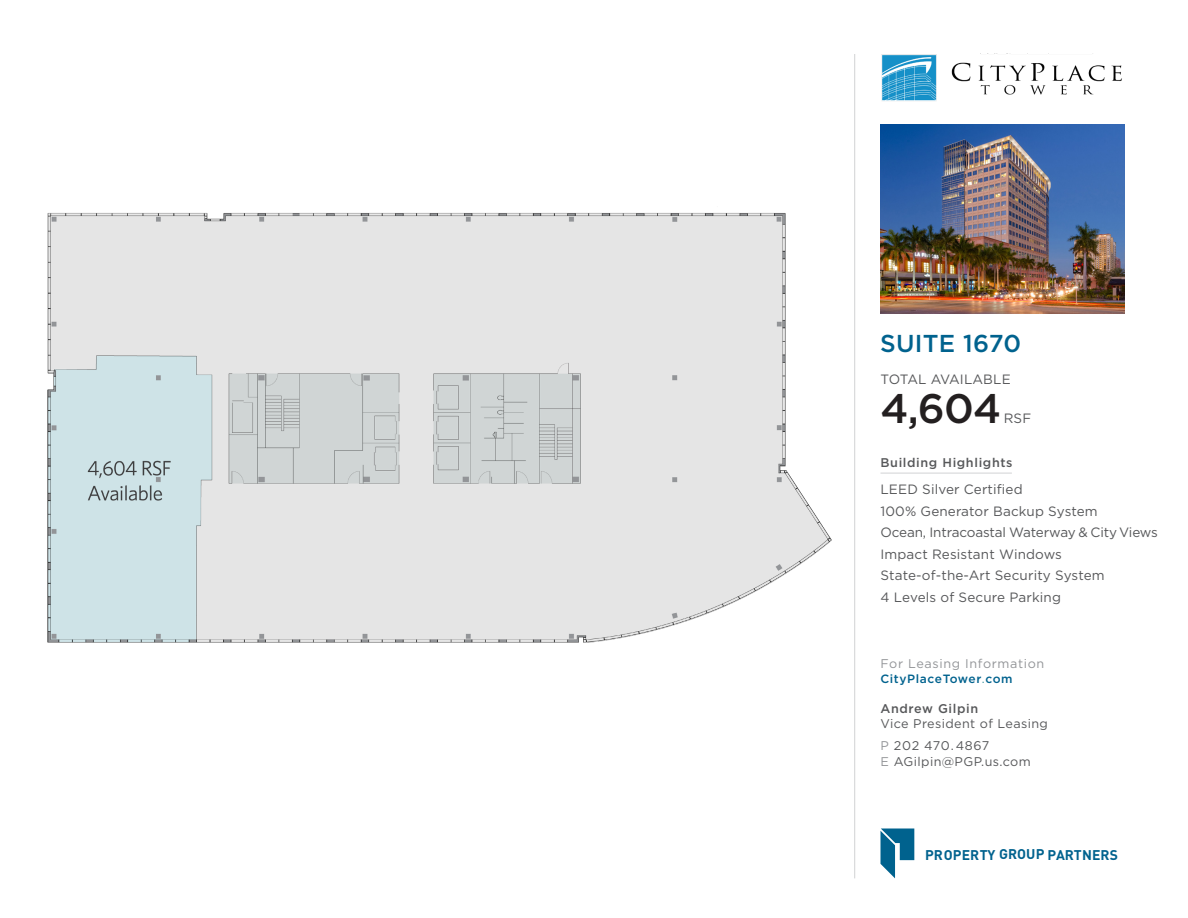
<style>
.page{position:relative;width:1188px;height:918px;background:#fff}
.page>*{position:absolute;margin:0;border:0;box-sizing:border-box;transform-origin:0 0}
.t1{font:500 41.25px "Gotham";color:#231f20}
.t2{font:500 24.45px "Gotham";letter-spacing:.01em;color:#00628e}
.t3{font:700 13.95px "DIN";color:#00628e}
.t4{font:13.5px/21.5px "Gotham";letter-spacing:.01em;color:#57585a}
.t5{font:12.6px/22.4px "Gotham";letter-spacing:.03em;color:#57585a}
.t6{font:500 12.6px "Gotham";letter-spacing:.05em;color:#57585a}
.t7{font:12.6px "Gotham";letter-spacing:.05em;color:#939598}
.t8{font:500 12px "Gotham";letter-spacing:.05em;color:#00628e}
.s1{font-weight:400;color:#40939e}
.s2{color:#939598}
</style>
<div class="page">
<img style="left:880px;top:124px;width:245px;height:189px">
<hr style="left:854px;top:54px;width:1px;height:824px;background:#d1d2d4">
<img style="left:881px;top:54px;width:241px;height:47px">
<hr style="left:880px;top:473px;width:132px;height:1px;background:#d1d2d4">
<svg style="left:880px;top:829px;width:34px;height:49px"></svg>
<img style="left:47px;top:213px;width:785px;height:430px">
<p class="t2" style="left:880px;top:330px;width:143px">SUITE 1670</p>
<p class="t4" style="left:880px;top:368px;width:132px">TOTAL AVAILABLE</p>
<p class="t1" style="left:880px;top:385px;width:122px">4,604</p>
<p class="t4" style="left:1004px;top:407px;width:29px">RSF</p>
<p class="t6" style="left:880px;top:456px;width:134px">Building Highlights</p>
<p class="t4" style="left:880px;top:479px;width:279px">LEED Silver Certified<br>100% Generator Backup System<br>Ocean, Intracoastal Waterway &amp; City Views<br>Impact Resistant Windows<br>State-of-the-Art Security System<br>4 Levels of Secure Parking</p>
<p class="t7" style="left:880px;top:656px;width:165px">For Leasing Information</p>
<p class="t8" style="left:880px;top:672px;width:134px">CityPlaceTower<span class="s1">.</span>com</p>
<p class="t6" style="left:880px;top:701px;width:99px">Andrew Gilpin</p>
<p class="t5" style="left:880px;top:712px;width:169px">Vice President of Leasing<br><span class="s2">P</span> 202 470.4867</p>
<p class="t5" style="left:880px;top:750px;width:152px"><span class="s2">E</span> AGilpin@PGP.us.com</p>
<p class="t3" style="left:925px;top:845px;width:194px">PROPERTY GROUP PARTNERS</p>
</div>
